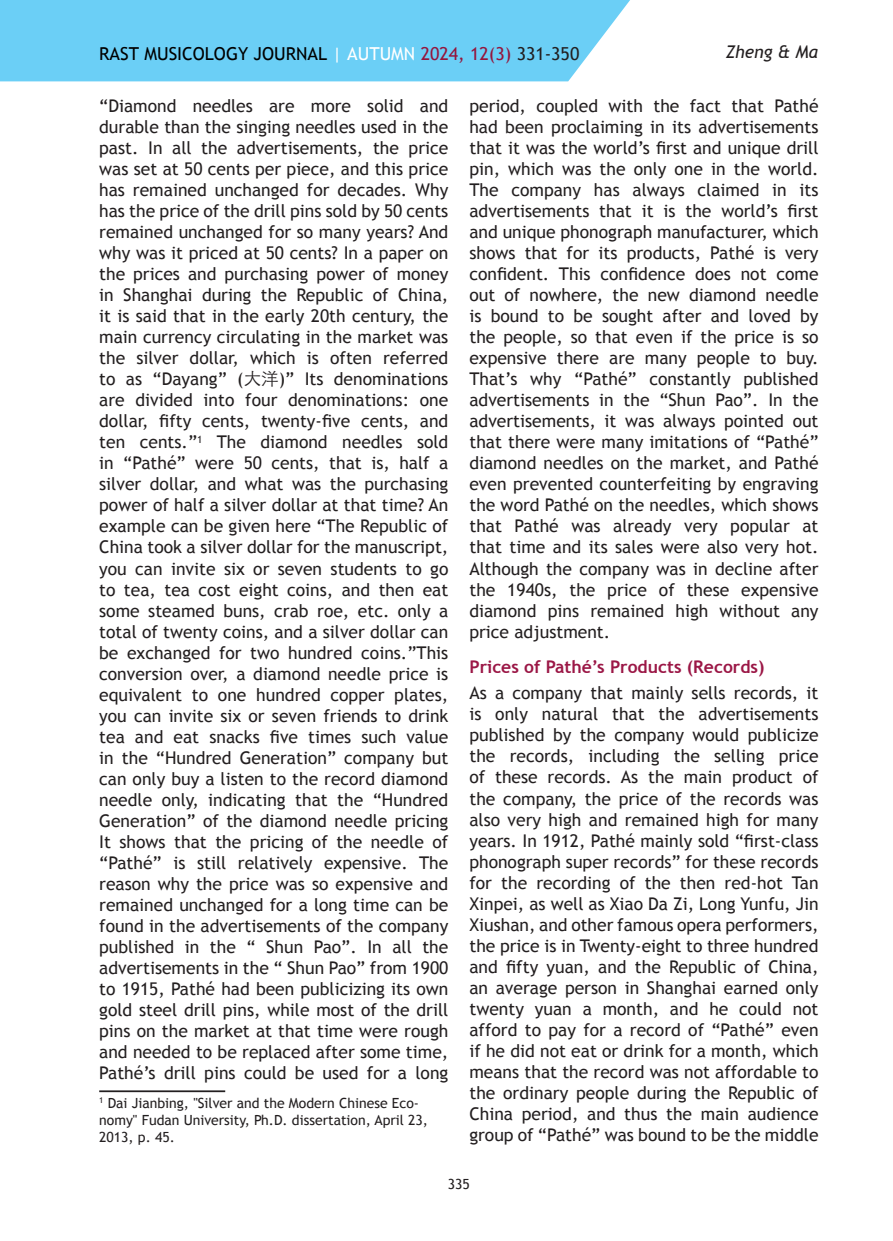
<style>
.page{position:relative;width:893px;height:1241px;background:#fff}
.page>*{position:absolute;margin:0;border:0;box-sizing:border-box;transform-origin:0 0}
.t1{font:17.85px "Trebuchet MS";color:#000}
.Metin_-_Gövde{font:17.5px/21px "Trebuchet MS";color:#231f20;text-align:justify}
.Metin_-_Başlık_2{font:700 17.5px "Trebuchet MS";color:#9b1746}
.t2{font:italic 17.5px "Trebuchet MS";color:#231f20}
.Dipnot{font:14px/16.8px "Trebuchet MS";color:#231f20}
.s1{color:#fff}
.s2{color:#94163d}
.s3{color:#231f20}
.s4{font-family:"ST Heiti TC";font-weight:300}
</style>
<div class="page">
<div style="left:0;top:0;width:630px;height:81px;background:#6bcff6"></div>
<hr style="left:99px;top:1090px;width:126px;height:1px;background:#231f20">
<p class="t2" style="left:725px;top:41px;width:94px">Zheng &amp; Ma</p>
<p class="t1" style="left:99px;top:43px;width:482px">RAST MUSICOLOGY JOURNAL <span class="s1">| AUTUMN</span> <span class="s2">2024, 12(3)</span> <span class="s3">331-350</span></p>
<p class="Metin_-_Gövde" style="left:99px;top:96px;width:351px">“Diamond needles are more solid and durable than the singing needles used in the past. In all the advertisements, the price was set at 50 cents per piece, and this price has remained unchanged for decades. Why has the price of the drill pins sold by 50 cents remained unchanged for so many years? And why was it priced at 50 cents? In a paper on the prices and purchasing power of money in Shanghai during the Republic of China, it is said that in the early 20th century, the main currency circulating in the market was the silver dollar, which is often referred to as “Dayang” (<span class="s4">大洋</span>)” Its denominations are divided into four denominations: one dollar, fifty cents, twenty-five cents, and ten cents.”<sup>1</sup> The diamond needles sold in “Pathé” were 50 cents, that is, half a silver dollar, and what was the purchasing power of half a silver dollar at that time? An example can be given here “The Republic of China took a silver dollar for the manuscript, you can invite six or seven students to go to tea, tea cost eight coins, and then eat some steamed buns, crab roe, etc. only a total of twenty coins, and a silver dollar can be exchanged for two hundred coins.”This conversion over, a diamond needle price is equivalent to one hundred copper plates, you can invite six or seven friends to drink tea and eat snacks five times such value in the “Hundred Generation” company but can only buy a listen to the record diamond needle only, indicating that the “Hundred Generation” of the diamond needle pricing It shows that the pricing of the needle of “Pathé” is still relatively expensive. The reason why the price was so expensive and remained unchanged for a long time can be found in the advertisements of the company published in the “ Shun Pao”. In all the advertisements in the “ Shun Pao” from 1900 to 1915, Pathé had been publicizing its own gold steel drill pins, while most of the drill pins on the market at that time were rough and needed to be replaced after some time, Pathé’s drill pins could be used for a long</p>
<p class="Dipnot" style="left:99px;top:1094px;width:330px"><sup>1</sup> Dai Jianbing, "Silver and the Modern Chinese Eco&shy;nomy" Fudan University, Ph.D. dissertation, April 23,<br>2013, p. 45.</p>
<p class="Metin_-_Gövde" style="left:469px;top:96px;width:351px">period, coupled with the fact that Pathé had been proclaiming in its advertisements that it was the world’s first and unique drill pin, which was the only one in the world.<br>The company has always claimed in its advertisements that it is the world’s first and unique phonograph manufacturer, which shows that for its products, Pathé is very confident. This confidence does not come out of nowhere, the new diamond needle is bound to be sought after and loved by the people, so that even if the price is so expensive there are many people to buy.<br>That’s why “Pathé” constantly published advertisements in the “Shun Pao”. In the advertisements, it was always pointed out that there were many imitations of “Pathé” diamond needles on the market, and Pathé even prevented counterfeiting by engraving the word Pathé on the needles, which shows that Pathé was already very popular at that time and its sales were also very hot.<br>Although the company was in decline after the 1940s, the price of these expensive diamond pins remained high without any price adjustment.</p>
<p class="Metin_-_Başlık_2" style="left:469px;top:656px;width:297px">Prices of Pathé’s Products (Records)</p>
<p class="Metin_-_Gövde" style="left:469px;top:682px;width:351px">As a company that mainly sells records, it is only natural that the advertisements published by the company would publicize the records, including the selling price of these records. As the main product of the company, the price of the records was also very high and remained high for many years. In 1912, Pathé mainly sold “first-class phonograph super records” for these records for the recording of the then red-hot Tan Xinpei, as well as Xiao Da Zi, Long Yunfu, Jin Xiushan, and other famous opera performers, the price is in Twenty-eight to three hundred and fifty yuan, and the Republic of China, an average person in Shanghai earned only twenty yuan a month, and he could not afford to pay for a record of “Pathé” even if he did not eat or drink for a month, which means that the record was not affordable to the ordinary people during the Republic of China period, and thus the main audience group of “Pathé” was bound to be the middle</p>
<p class="Dipnot" style="left:448px;top:1175px;width:24px">335</p>
</div>
